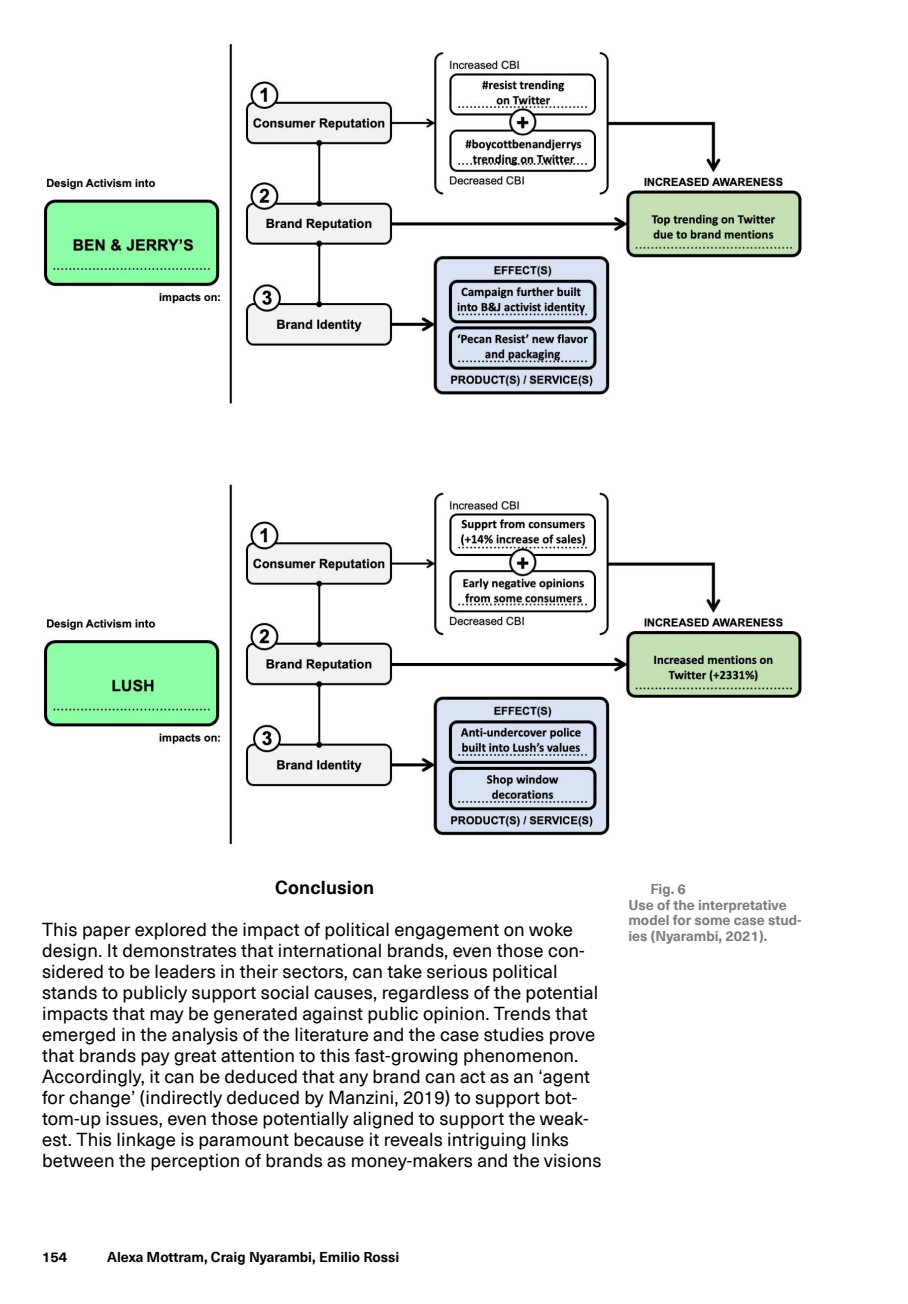
<style>
.page{position:relative;width:908px;height:1304px;background:#fff}
.page>*{position:absolute;margin:0;border:0;box-sizing:border-box;transform-origin:0 0}
.t1{font:18.4px/21px "Neue Haas Unica W1 G";letter-spacing:.005em;color:#000}
.t2{font:700 18.4px "Neue Haas Unica W1 G";letter-spacing:.005em;color:#000}
.t3{font:700 14px/15.8px "Neue Haas Unica W1 G";color:#7c7b7b}
.t4{font:700 14px "Neue Haas Unica W1 G";color:#000}
</style>
<div class="page">
<img style="left:42px;top:44px;width:760px;height:801px">
<p class="t2" style="left:275px;top:873px;width:100px">Conclusion</p>
<p class="t1" style="left:42px;top:918px;width:561px">This paper explored the impact of political engagement on woke design. It demonstrates that international brands, even those con&shy;sidered to be leaders in their sectors, can take serious political stands to publicly support social causes, regardless of the potential impacts that may be generated against public opinion. Trends that emerged in the analysis of the literature and the case studies prove that brands pay great attention to this fast-growing phenomenon.<br>Accordingly, it can be deduced that any brand can act as an ‘agent for change’ (indirectly deduced by Manzini, 2019) to support bot&shy;tom-up issues, even those potentially aligned to support the weak&shy;est. This linkage is paramount because it reveals intriguing links between the perception of brands as money-makers and the visions</p>
<p class="t3" style="left:628px;top:880px;width:175px;text-indent:22px">Fig. 6<br>Use of the interpretative model for some case stud&shy;ies (Nyarambi, 2021).</p>
<p class="t4" style="left:42px;top:1246px;width:27px">154</p>
<p class="t4" style="left:107px;top:1246px;width:293px">Alexa Mottram, Craig Nyarambi, Emilio Rossi</p>
</div>
